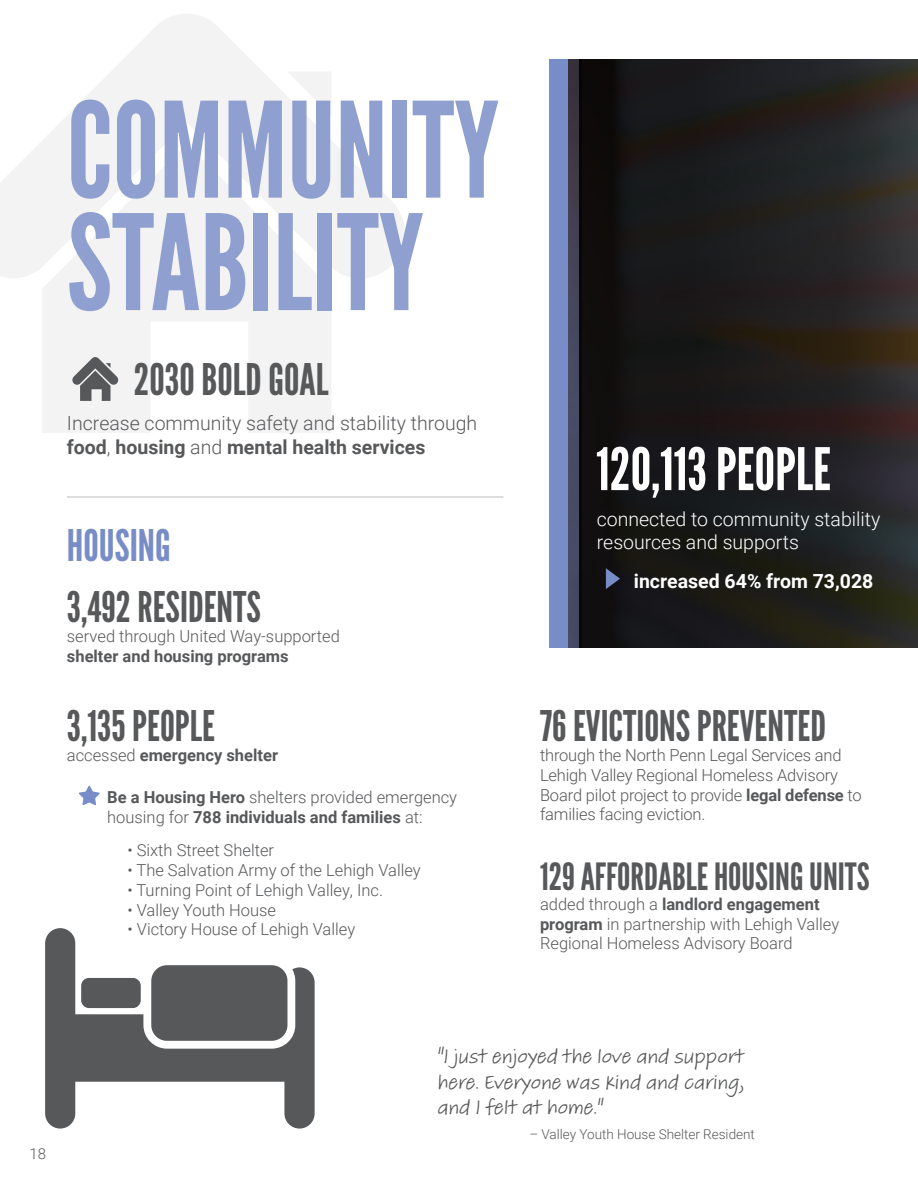
<style>
.page{position:relative;width:918px;height:1188px;background:#fff}
.page>*{position:absolute;margin:0;border:0;box-sizing:border-box;transform-origin:0 0}
.t1{font:132px/112.5px "League Gothic";color:#8e9fd0}
.t2{font:58.5px "League Gothic";color:#fff}
.t3{font:43.5px "League Gothic";color:#57585a}
.t4{font:43.5px "League Gothic";color:#788dc7}
.t5{font:42.15px "League Gothic";color:#57585a}
.t6{font:37.5px "League Gothic";color:#57585a}
.t7{font:21px/25.2px "Adobe Handwriting Tiffany";color:#57585a;text-align:justify}
.t8{font:300 19.5px/23.4px "Roboto";color:#57585a}
.t9{font:300 19.5px/23.4px "Roboto";color:#fff}
.t10{font:700 19.5px "Roboto";color:#fff}
.t11{font:300 16.5px/19.8px "Roboto";color:#57585a}
.t12{font:700 16.5px/19.8px "Roboto";color:#57585a}
.t13{font:300 15px "Roboto";color:#57585a}
.t14{font:300 13.5px "Roboto";color:#57585a}
.s1{font-weight:700}
.s2{font-weight:300}
</style>
<div class="page">
<svg style="left:45px;top:928px;width:270px;height:201px"></svg>
<div style="left:151px;top:965px;width:136px;height:76px;background:#57585a;border-radius:16px"></div>
<div style="left:81px;top:978px;width:60px;height:30px;background:#57585a;border-radius:8px"></div>
<svg style="left:0;top:14px;width:405px;height:264px"></svg>
<svg style="left:287px;top:71px;width:44px;height:45px"></svg>
<svg style="left:42px;top:143px;width:289px;height:290px;fill:#f3f3f4"></svg>
<hr style="left:67px;top:497px;width:436px;height:1px;background:#57585a">
<svg style="left:582px;top:59px;width:336px;height:589px;background:#1e1c1c"></svg>
<svg style="left:606px;top:568px;width:14px;height:21px"></svg>
<svg style="left:549px;top:59px;width:33px;height:589px;background:#5c6890"></svg>
<svg style="left:72px;top:357px;width:47px;height:44px"></svg>
<svg style="left:79px;top:786px;width:21px;height:19px"></svg>
<p class="t1" style="left:67px;top:95px;width:434px">COMMUNITY<br>STABILITY</p>
<p class="t3" style="left:134px;top:354px;width:196px">2030 BOLD GOAL</p>
<p class="t8" style="left:67px;top:411px;width:412px">Increase community safety and stability through <span class="s1">food</span>, <span class="s1">housing</span> and <span class="s1">mental health services</span></p>
<p class="t4" style="left:67px;top:520px;width:105px">HOUSING</p>
<p class="t5" style="left:67px;top:582px;width:196px">3,492 RESIDENTS</p>
<p class="t11" style="left:67px;top:626px;width:274px">served through United Way-supported</p>
<p class="t12" style="left:67px;top:646px;width:223px">shelter and housing programs</p>
<p class="t5" style="left:67px;top:701px;width:150px">3,135 PEOPLE</p>
<p class="t12" style="left:67px;top:745px;width:213px"><span class="s2">accessed</span> emergency shelter</p>
<p class="t12" style="left:107px;top:787px;width:351px">Be a Housing Hero <span class="s2">shelters provided emergency housing for</span> 788 individuals and families <span class="s2">at:</span></p>
<p class="t11" style="left:127px;top:840px;width:148px">• Sixth Street Shelter</p>
<p class="t11" style="left:127px;top:860px;width:295px">• The Salvation Army of the Lehigh Valley</p>
<p class="t11" style="left:127px;top:879px;width:257px">• Turning Point of Lehigh Valley, Inc.</p>
<p class="t11" style="left:127px;top:899px;width:150px">• Valley Youth House</p>
<p class="t11" style="left:127px;top:919px;width:229px">• Victory House of Lehigh Valley</p>
<p class="t2" style="left:596px;top:434px;width:236px">120,113 PEOPLE</p>
<p class="t9" style="left:597px;top:507px;width:285px">connected to community stability resources and supports</p>
<p class="t10" style="left:634px;top:567px;width:241px">increased 64% from 73,028</p>
<p class="t5" style="left:540px;top:701px;width:288px">76 EVICTIONS PREVENTED</p>
<p class="t11" style="left:540px;top:745px;width:323px">through the North Penn Legal Services and Lehigh Valley Regional Homeless Advisory Board pilot project to provide <span class="s1">legal defense</span> to families facing eviction.</p>
<p class="t6" style="left:540px;top:854px;width:331px">129 AFFORDABLE HOUSING UNITS</p>
<p class="t11" style="left:540px;top:893px;width:301px">added through a <span class="s1">landlord engagement program</span> in partnership with Lehigh Valley<br>Regional Homeless Advisory Board</p>
<p class="t13" style="left:29px;top:1144px;width:18px">18</p>
<p class="t7" style="left:437px;top:1044px;width:308px">"I just enjoyed the love and support here. Everyone was kind and caring, and I felt at home."</p>
<p class="t14" style="left:529px;top:1125px;width:227px">– Valley Youth House Shelter Resident</p>
</div>
